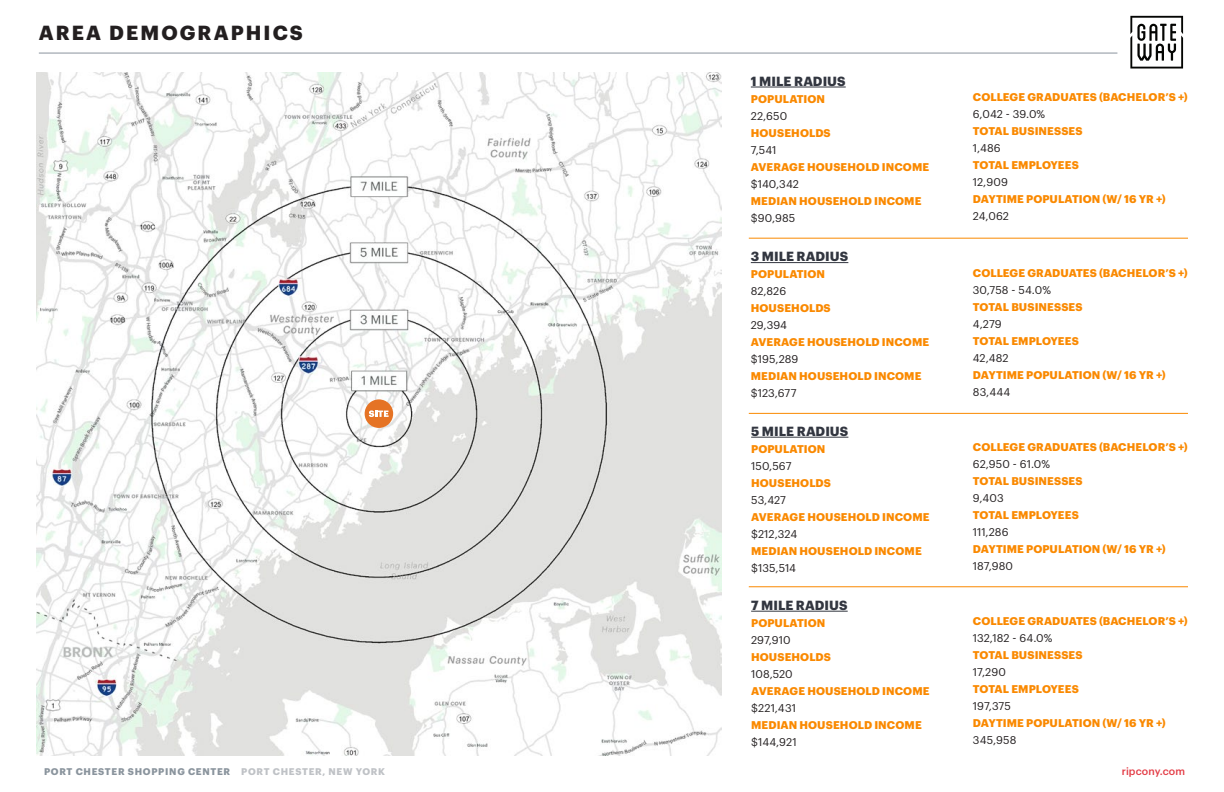
<style>
.page{position:relative;width:1224px;height:792px;background:#fff}
.page>*{position:absolute;margin:0;border:0;box-sizing:border-box;transform-origin:0 0}
.t1{font:700 20px "Graphik";letter-spacing:.105em;color:#231f20}
.t2{font:700 13px "Graphik";color:#323640}
.t3{font:700 11px "Graphik";letter-spacing:.01em;color:#fa8900}
.t4{font:11px "Graphik";letter-spacing:.005em;color:#231f20}
.t5{font:500 10.5px "Graphik";letter-spacing:.01em;color:#e33b45}
.t6{font:700 9.5px "Graphik";letter-spacing:.075em;color:#8a949d}
.s1{color:#bfc2c6}
</style>
<div class="page">
<img style="left:36px;top:72px;width:686px;height:683px">
<hr style="left:749px;top:238px;width:439px;height:1px;background:#fa8900">
<hr style="left:749px;top:413px;width:439px;height:1px;background:#fa8900">
<hr style="left:749px;top:586px;width:439px;height:1px;background:#fa8900">
<hr style="left:751px;top:611px;width:97px;height:1px;background:#323640">
<div style="left:365px;top:399px;width:28px;height:29px;background:#e57325;border-radius:50%"></div>
<svg style="left:369px;top:410px;width:20px;height:7px"></svg>
<hr style="left:39px;top:53px;width:1078px;height:1px;background:#8a949d">
<svg style="left:1130px;top:16px;width:53px;height:53px"></svg>
<hr style="left:751px;top:87px;width:95px;height:1px;background:#323640">
<hr style="left:751px;top:262px;width:97px;height:1px;background:#323640">
<hr style="left:751px;top:437px;width:97px;height:1px;background:#323640">
<h1 class="t1" style="left:39px;top:17px;width:266px">AREA DEMOGRAPHICS</h1>
<p class="t2" style="left:751px;top:71px;width:96px">1 MILE RADIUS</p>
<p class="t3" style="left:751px;top:90px;width:76px">POPULATION</p>
<p class="t4" style="left:751px;top:107px;width:38px">22,650</p>
<p class="t3" style="left:751px;top:124px;width:81px">HOUSEHOLDS</p>
<p class="t4" style="left:751px;top:141px;width:27px">7,541</p>
<p class="t3" style="left:751px;top:158px;width:180px">AVERAGE HOUSEHOLD INCOME</p>
<p class="t4" style="left:751px;top:175px;width:50px">$140,342</p>
<p class="t3" style="left:751px;top:192px;width:172px">MEDIAN HOUSEHOLD INCOME</p>
<p class="t4" style="left:751px;top:209px;width:46px">$90,985</p>
<p class="t2" style="left:751px;top:247px;width:99px">3 MILE RADIUS</p>
<p class="t3" style="left:751px;top:266px;width:76px">POPULATION</p>
<p class="t4" style="left:751px;top:283px;width:37px">82,826</p>
<p class="t3" style="left:751px;top:300px;width:81px">HOUSEHOLDS</p>
<p class="t4" style="left:751px;top:317px;width:38px">29,394</p>
<p class="t3" style="left:751px;top:334px;width:180px">AVERAGE HOUSEHOLD INCOME</p>
<p class="t4" style="left:751px;top:351px;width:49px">$195,289</p>
<p class="t3" style="left:751px;top:368px;width:172px">MEDIAN HOUSEHOLD INCOME</p>
<p class="t4" style="left:751px;top:385px;width:47px">$123,677</p>
<p class="t2" style="left:751px;top:421px;width:99px">5 MILE RADIUS</p>
<p class="t3" style="left:751px;top:440px;width:76px">POPULATION</p>
<p class="t4" style="left:751px;top:458px;width:42px">150,567</p>
<p class="t3" style="left:751px;top:474px;width:81px">HOUSEHOLDS</p>
<p class="t4" style="left:751px;top:492px;width:36px">53,427</p>
<p class="t3" style="left:751px;top:508px;width:180px">AVERAGE HOUSEHOLD INCOME</p>
<p class="t4" style="left:751px;top:526px;width:48px">$212,324</p>
<p class="t3" style="left:751px;top:542px;width:172px">MEDIAN HOUSEHOLD INCOME</p>
<p class="t4" style="left:751px;top:560px;width:46px">$135,514</p>
<p class="t2" style="left:751px;top:595px;width:98px">7 MILE RADIUS</p>
<p class="t3" style="left:751px;top:614px;width:76px">POPULATION</p>
<p class="t4" style="left:751px;top:632px;width:41px">297,910</p>
<p class="t3" style="left:751px;top:648px;width:81px">HOUSEHOLDS</p>
<p class="t4" style="left:751px;top:666px;width:43px">108,520</p>
<p class="t3" style="left:751px;top:682px;width:180px">AVERAGE HOUSEHOLD INCOME</p>
<p class="t4" style="left:751px;top:700px;width:46px">$221,431</p>
<p class="t3" style="left:751px;top:716px;width:172px">MEDIAN HOUSEHOLD INCOME</p>
<p class="t4" style="left:751px;top:734px;width:47px">$144,921</p>
<p class="t3" style="left:973px;top:89px;width:216px">COLLEGE GRADUATES (BACHELOR’S +)</p>
<p class="t4" style="left:973px;top:106px;width:74px">6,042 - 39.0%</p>
<p class="t3" style="left:973px;top:123px;width:111px">TOTAL BUSINESSES</p>
<p class="t4" style="left:973px;top:140px;width:29px">1,486</p>
<p class="t3" style="left:973px;top:157px;width:107px">TOTAL EMPLOYEES</p>
<p class="t4" style="left:973px;top:174px;width:36px">12,909</p>
<p class="t3" style="left:973px;top:190px;width:194px">DAYTIME POPULATION (W/ 16 YR +)</p>
<p class="t4" style="left:973px;top:208px;width:38px">24,062</p>
<p class="t3" style="left:973px;top:264px;width:216px">COLLEGE GRADUATES (BACHELOR’S +)</p>
<p class="t4" style="left:973px;top:281px;width:80px">30,758 - 54.0%</p>
<p class="t3" style="left:973px;top:298px;width:111px">TOTAL BUSINESSES</p>
<p class="t4" style="left:973px;top:315px;width:30px">4,279</p>
<p class="t3" style="left:973px;top:332px;width:107px">TOTAL EMPLOYEES</p>
<p class="t4" style="left:973px;top:349px;width:37px">42,482</p>
<p class="t3" style="left:973px;top:366px;width:194px">DAYTIME POPULATION (W/ 16 YR +)</p>
<p class="t4" style="left:973px;top:383px;width:39px">83,444</p>
<p class="t3" style="left:973px;top:439px;width:216px">COLLEGE GRADUATES (BACHELOR’S +)</p>
<p class="t4" style="left:973px;top:456px;width:79px">62,950 - 61.0%</p>
<p class="t3" style="left:973px;top:473px;width:111px">TOTAL BUSINESSES</p>
<p class="t4" style="left:973px;top:490px;width:32px">9,403</p>
<p class="t3" style="left:973px;top:507px;width:107px">TOTAL EMPLOYEES</p>
<p class="t4" style="left:973px;top:524px;width:37px">111,286</p>
<p class="t3" style="left:973px;top:541px;width:194px">DAYTIME POPULATION (W/ 16 YR +)</p>
<p class="t4" style="left:973px;top:558px;width:42px">187,980</p>
<p class="t3" style="left:973px;top:613px;width:216px">COLLEGE GRADUATES (BACHELOR’S +)</p>
<p class="t4" style="left:973px;top:630px;width:81px">132,182 - 64.0%</p>
<p class="t3" style="left:973px;top:647px;width:111px">TOTAL BUSINESSES</p>
<p class="t4" style="left:973px;top:664px;width:35px">17,290</p>
<p class="t3" style="left:973px;top:681px;width:107px">TOTAL EMPLOYEES</p>
<p class="t4" style="left:973px;top:698px;width:40px">197,375</p>
<p class="t3" style="left:973px;top:715px;width:194px">DAYTIME POPULATION (W/ 16 YR +)</p>
<p class="t4" style="left:973px;top:732px;width:45px">345,958</p>
<p class="t6" style="left:44px;top:764px;width:343px">PORT CHESTER SHOPPING CENTER <span class="s1">PORT CHESTER, NEW YORK</span></p>
<p class="t5" style="left:1122px;top:763px;width:65px">ripcony.com</p>
</div>
